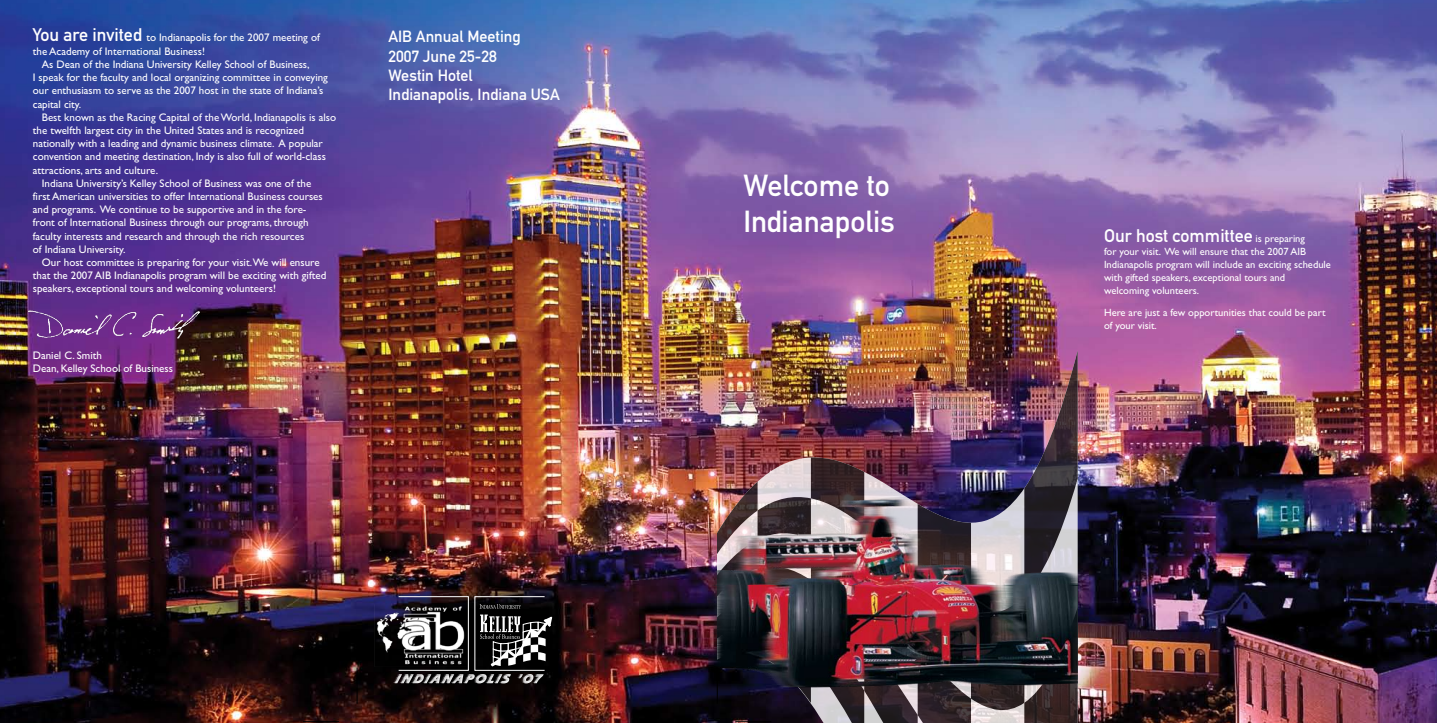
<style>
.page{position:relative;width:1437px;height:723px;background:#fff}
.page>*{position:absolute;margin:0;border:0;box-sizing:border-box;transform-origin:0 0}
.t1{font:30px/36px "DIN Mittelschrift Alternate";color:#fff}
.t2{font:18px "DIN Mittelschrift Alternate";color:#fff}
.t3{font:16px/19.2px "DIN Mittelschrift";color:#fff}
.t4{font:11px/13.2px "Gill Sans";color:#fff}
.t5{font:10.5px/13px "Gill Sans";color:#fff}
.s1{font-family:"DIN Mittelschrift Alternate";font-size:18px}
.s2{font-family:"Gill Sans";font-size:10.5px}
</style>
<div class="page">
<img style="left:0;top:0;width:1436px;height:722px">
<img style="left:717px;top:350px;width:360px;height:129px">
<img style="left:609px;top:479px;width:468px;height:243px">
<div style="left:398px;top:596px;width:70px;height:74px;border:1px solid #fff"></div>
<svg style="left:480px;top:614px;width:72px;height:52px"></svg>
<svg style="left:479px;top:604px;width:42px;height:4px"></svg>
<svg style="left:393px;top:674px;width:118px;height:9px"></svg>
<svg style="left:517px;top:674px;width:26px;height:9px"></svg>
<img style="left:374px;top:603px;width:91px;height:63px">
<img style="left:21px;top:297px;width:178px;height:53px">
<hr style="left:357px;top:667px;width:1px;height:36px;background:#000">
<hr style="left:303px;top:721px;width:36px;height:1px;background:#000">
<hr style="left:717px;top:667px;width:1px;height:36px;background:#000">
<hr style="left:735px;top:721px;width:36px;height:1px;background:#000">
<p class="t4" style="left:33px;top:31px;width:288px"><span class="s1">You are invited</span> to Indianapolis for the 2007 meeting of the Academy of International Business!</p>
<p class="t4" style="left:33px;top:58px;width:296px;text-indent:9px">As Dean of the Indiana University Kelley School of Business,<br>I speak for the faculty and local organizing committee in conveying our enthusiasm to serve as the 2007 host in the state of Indiana’s capital city.</p>
<p class="t4" style="left:42px;top:110px;width:296px">Best known as the Racing Capital of the World, Indianapolis is also</p>
<p class="t4" style="left:33px;top:124px;width:272px">the twelfth largest city in the United States and is recognized</p>
<p class="t4" style="left:33px;top:137px;width:291px">nationally with a leading and dynamic business climate. A popular</p>
<p class="t4" style="left:33px;top:150px;width:294px">convention and meeting destination, Indy is also full of world-class</p>
<p class="t4" style="left:33px;top:163px;width:127px">attractions, arts and culture.</p>
<p class="t4" style="left:42px;top:176px;width:271px">Indiana University’s Kelley School of Business was one of the</p>
<p class="t4" style="left:33px;top:190px;width:291px">first American universities to offer International Business courses</p>
<p class="t4" style="left:33px;top:203px;width:275px">and programs. We continue to be supportive and in the fore-</p>
<p class="t4" style="left:33px;top:216px;width:277px">front of International Business through our programs, through</p>
<p class="t4" style="left:33px;top:229px;width:273px">faculty interests and research and through the rich resources</p>
<p class="t4" style="left:33px;top:242px;width:94px">of Indiana University.</p>
<p class="t4" style="left:42px;top:256px;width:279px">Our host committee is preparing for your visit.We will ensure</p>
<p class="t4" style="left:33px;top:269px;width:295px">that the 2007 AIB Indianapolis program will be exciting with gifted</p>
<p class="t4" style="left:33px;top:282px;width:245px">speakers, exceptional tours and welcoming volunteers!</p>
<p class="t4" style="left:33px;top:348px;width:142px">Daniel C. Smith<br>Dean, Kelley School of Business</p>
<h3 class="t3" style="left:388px;top:27px;width:173px">AIB Annual Meeting<br>2007 June 25-28<br>Westin Hotel<br>Indianapolis, Indiana USA</h3>
<h1 class="t1" style="left:743px;top:167px;width:153px">Welcome to<br>Indianapolis</h1>
<h2 class="t2" style="left:1103px;top:224px;width:202px">Our host committee <span class="s2">is preparing</span></h2>
<p class="t5" style="left:1103px;top:244px;width:228px">for your visit. We will ensure that the 2007 AIB Indianapolis program will include an exciting schedule with gifted speakers, exceptional tours and welcoming volunteers.</p>
<p class="t5" style="left:1103px;top:305px;width:223px">Here are just a few opportunities that could be part of your visit.</p>
</div>
